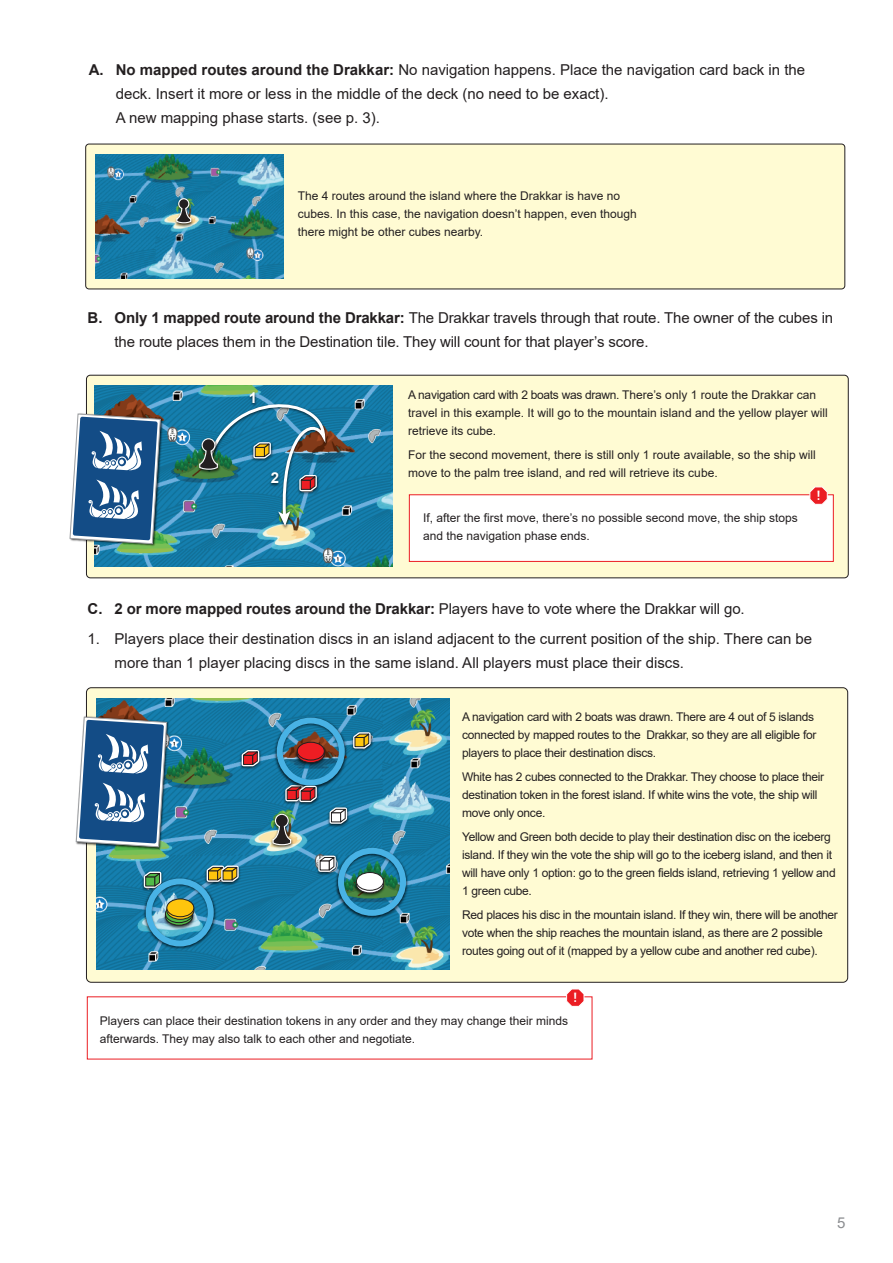
<style>
.page{position:relative;width:893px;height:1263px;background:#fff}
.page>*{position:absolute;margin:0;border:0;box-sizing:border-box;transform-origin:0 0}
.t1{font:15px/24px "Arial";color:#231f20}
.t2{font:700 15px "Arial";color:#fff}
.t3{font:15px "Arial";color:#8b8d90}
.t4{font:13.35px "Jockey One";color:#fff}
.t5{font:12px/18px "Arial";letter-spacing:-.025em;color:#231f20}
.t6{font:12px/18px "Arial";color:#231f20}
.s1{font-weight:700}
</style>
<div class="page">
<div style="left:86px;top:375px;width:762px;height:203px;background:#fffbd3;border-radius:4px"></div>
<div style="left:86px;top:375px;width:763px;height:203px;border:1px solid #231f20;border-radius:4px"></div>
<img style="left:95px;top:386px;width:298px;height:181px">
<div style="left:86px;top:144px;width:759px;height:145px;background:#fffbd3;border-radius:3px"></div>
<div style="left:85px;top:144px;width:760px;height:145px;border:1px solid #231f20;border-radius:3px"></div>
<img style="left:95px;top:155px;width:189px;height:124px">
<svg style="left:566px;top:989px;width:18px;height:18px"></svg>
<div style="left:409px;top:494px;width:425px;height:68px;background:#fff;border:1px solid #eb1d23"></div>
<svg style="left:809px;top:486px;width:19px;height:19px"></svg>
<img style="left:204px;top:402px;width:126px;height:129px">
<img style="left:195px;top:435px;width:4px;height:40px">
<svg style="left:199px;top:389px;width:128px;height:137px"></svg>
<img style="left:172px;top:196px;width:24px;height:33px">
<svg style="left:176px;top:198px;width:16px;height:26px"></svg>
<img style="left:245px;top:387px;width:17px;height:27px">
<img style="left:267px;top:467px;width:16px;height:27px">
<div style="left:86px;top:688px;width:762px;height:294px;background:#fffbd3;border-radius:5px"></div>
<img style="left:96px;top:699px;width:354px;height:270px">
<img style="left:281px;top:791px;width:14px;height:16px">
<img style="left:237px;top:747px;width:26px;height:25px">
<svg style="left:240px;top:747px;width:21px;height:21px"></svg>
<img style="left:314px;top:853px;width:20px;height:24px">
<svg style="left:316px;top:852px;width:18px;height:22px"></svg>
<img style="left:326px;top:805px;width:25px;height:24px">
<svg style="left:328px;top:804px;width:21px;height:22px"></svg>
<img style="left:203px;top:863px;width:2px;height:13px">
<img style="left:218px;top:863px;width:25px;height:24px">
<svg style="left:205px;top:862px;width:36px;height:22px"></svg>
<img style="left:349px;top:729px;width:26px;height:25px">
<svg style="left:351px;top:729px;width:21px;height:21px"></svg>
<img style="left:140px;top:869px;width:25px;height:24px">
<svg style="left:142px;top:868px;width:21px;height:8px"></svg>
<img style="left:268px;top:811px;width:27px;height:40px">
<svg style="left:272px;top:813px;width:20px;height:33px"></svg>
<img style="left:142px;top:876px;width:76px;height:76px">
<div style="left:146px;top:878px;width:68px;height:68px;border:6px solid #48b2e5;border-radius:50%"></div>
<img style="left:334px;top:845px;width:76px;height:76px">
<div style="left:338px;top:848px;width:68px;height:68px;border:6px solid #48b2e5;border-radius:50%"></div>
<img style="left:273px;top:715px;width:76px;height:76px">
<div style="left:277px;top:717px;width:68px;height:69px;border:6px solid #48b2e5;border-radius:50%"></div>
<img style="left:295px;top:783px;width:26px;height:24px">
<svg style="left:283px;top:782px;width:36px;height:22px"></svg>
<img style="left:69px;top:412px;width:95px;height:136px">
<svg style="left:70px;top:414px;width:91px;height:130px"></svg>
<img style="left:75px;top:715px;width:96px;height:136px">
<svg style="left:76px;top:717px;width:91px;height:130px"></svg>
<p class="t1" style="left:116px;top:58px;width:691px;text-indent:-27px"><span class="s1">A. No mapped routes around the Drakkar:</span> No navigation happens. Place the navigation card back in the deck. Insert it more or less in the middle of the deck (no need to be exact).<br>A new mapping phase starts. (see p. 3).</p>
<p class="t6" style="left:298px;top:187px;width:340px">The 4 routes around the island where the Drakkar is have no cubes. In this case, the navigation doesn’t happen, even though there might be other cubes nearby.</p>
<p class="t1" style="left:115px;top:306px;width:720px;text-indent:-27px"><span class="s1">B. Only 1 mapped route around the Drakkar:</span> The Drakkar travels through that route. The owner of the cubes in the route places them in the Destination tile. They will count for that player’s score.</p>
<p class="t2" style="left:249px;top:387px;width:10px">1</p>
<p class="t2" style="left:271px;top:467px;width:10px">2</p>
<p class="t6" style="left:408px;top:385px;width:421px">A navigation card with 2 boats was drawn. There’s only 1 route the Drakkar can travel in this example. It will go to the mountain island and the yellow player will retrieve its cube.</p>
<p class="t6" style="left:408px;top:445px;width:409px">For the second movement, there is still only 1 route available, so the ship will move to the palm tree island, and red will retrieve its cube.</p>
<p class="t6" style="left:423px;top:509px;width:376px">If, after the first move, there’s no possible second move, the ship stops and the navigation phase ends.</p>
<p class="t4" style="left:817px;top:486px;width:4px">!</p>
<p class="t1" style="left:88px;top:597px;width:659px"><span class="s1">C. 2 or more mapped routes around the Drakkar:</span> Players have to vote where the Drakkar will go.</p>
<p class="t1" style="left:115px;top:627px;width:699px;text-indent:-27px">1. Players place their destination discs in an island adjacent to the current position of the ship. There can be more than 1 player placing discs in the same island. All players must place their discs.</p>
<p class="t5" style="left:462px;top:708px;width:356px">A navigation card with 2 boats was drawn. There are 4 out of 5 islands connected by mapped routes to the Drakkar, so they are all eligible for players to place their destination discs.</p>
<p class="t5" style="left:462px;top:768px;width:363px">White has 2 cubes connected to the Drakkar. They choose to place their destination token in the forest island. If white wins the vote, the ship will move only once.</p>
<p class="t5" style="left:462px;top:828px;width:375px">Yellow and Green both decide to play their destination disc on the iceberg island. If they win the vote the ship will go to the iceberg island, and then it will have only 1 option: go to the green fields island, retrieving 1 yellow and 1 green cube.</p>
<p class="t5" style="left:462px;top:906px;width:377px">Red places his disc in the mountain island. If they win, there will be another vote when the ship reaches the mountain island, as there are 2 possible routes going out of it (mapped by a yellow cube and another red cube).</p>
<p class="t4" style="left:574px;top:988px;width:4px">!</p>
<p class="t6" style="left:100px;top:1011px;width:470px">Players can place their destination tokens in any order and they may change their minds afterwards. They may also talk to each other and negotiate.</p>
<p class="t3" style="left:837px;top:1212px;width:10px">5</p>
</div>
